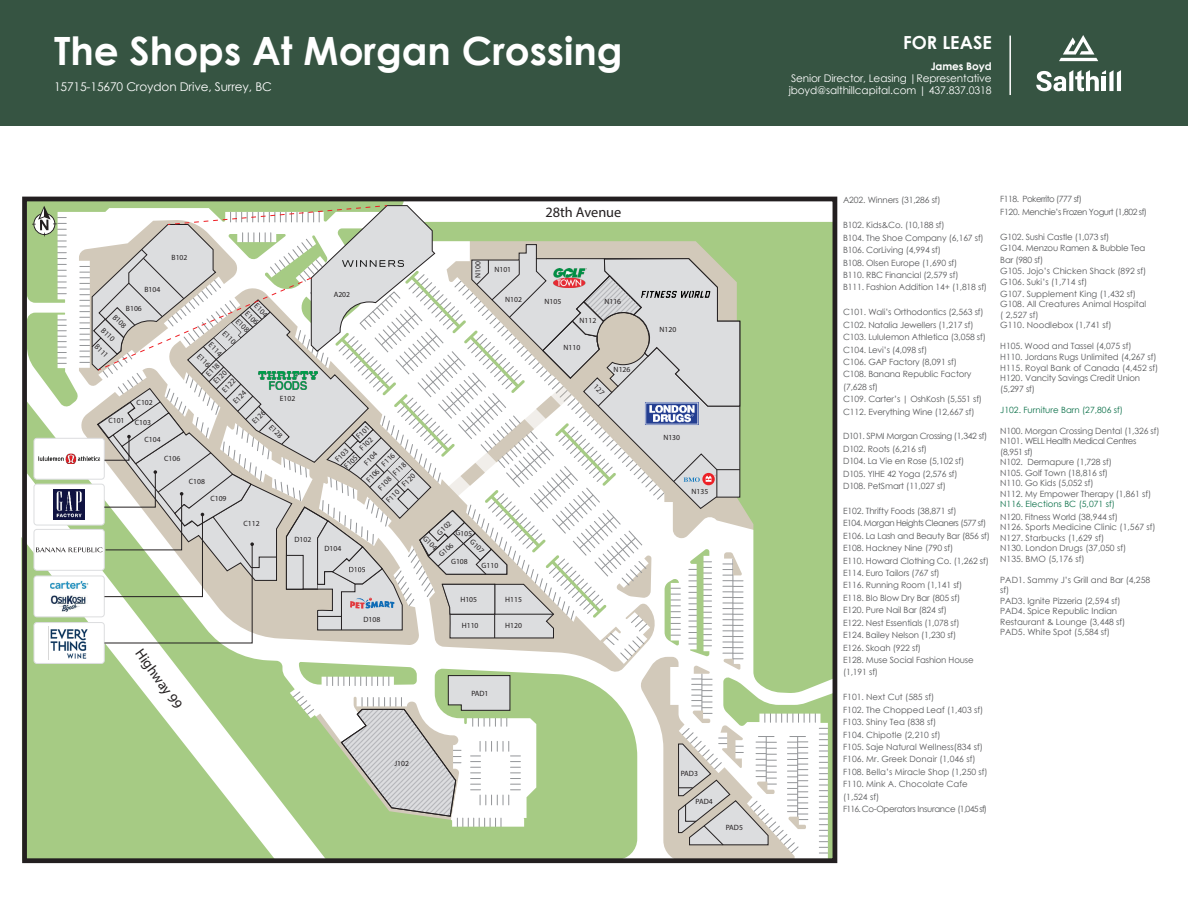
<style>
.page{position:relative;width:1188px;height:918px;background:#fff}
.page>*{position:absolute;margin:0;border:0;box-sizing:border-box;transform-origin:0 0}
.t1{font:700 39px "Century Gothic";color:#fff}
.t2{font:700 18px "Century Gothic";color:#fff}
.t3{font:14.4px "Myriad Pro";color:#231f20}
.t4{font:12px "Century Gothic";letter-spacing:-.01em;color:#fff}
.t5{font:10.5px "Century Gothic";letter-spacing:-.01em;color:#fff}
.t6{font:700 10.5px "Century Gothic";letter-spacing:-.01em;color:#fff}
.t7{font:8.55px/12.5px "Century Gothic";letter-spacing:-.015em;color:#57585a}
.t8{font:8.55px/12.5px "Century Gothic";letter-spacing:-.055em;color:#57585a}
.t9{font:8.55px "Century Gothic";color:#0c7049}
.t10{font:7.65px/12px "Myriad Pro";color:#231f20}
.s1{color:#0c7049}
</style>
<div class="page">
<div style="left:0;top:0;width:1188px;height:125px;background:#365442"></div>
<hr style="left:1009px;top:36px;width:2px;height:59px;background:#fff">
<svg style="left:1059px;top:35px;width:39px;height:26px"></svg>
<svg style="left:1036px;top:70px;width:85px;height:21px"></svg>
<svg style="left:27px;top:198px;width:808px;height:664px"></svg>
<p class="t1" style="left:54px;top:21px;width:570px">The Shops At Morgan Crossing</p>
<p class="t4" style="left:54px;top:78px;width:219px">15715-15670 Croydon Drive, Surrey, BC</p>
<p class="t3" style="left:545px;top:203px;width:77px">28th Avenue</p>
<p class="t10" style="left:172px;top:252px;width:17px">B102</p>
<p class="t10" style="left:144px;top:283px;width:17px">B104</p>
<p class="t10" style="left:126px;top:302px;width:17px">B106</p>
<p class="t10" style="left:118px;top:311px;width:17px;rotate:45deg">B108</p>
<p class="t10" style="left:107px;top:325px;width:17px;rotate:45deg">B110</p>
<p class="t10" style="left:100px;top:341px;width:17px;rotate:45deg">B111</p>
<p class="t10" style="left:108px;top:415px;width:18px">C101</p>
<p class="t10" style="left:137px;top:396px;width:18px">C102</p>
<p class="t10" style="left:135px;top:417px;width:18px">C103</p>
<p class="t10" style="left:144px;top:433px;width:18px">C104</p>
<p class="t10" style="left:164px;top:452px;width:18px">C106</p>
<p class="t10" style="left:258px;top:299px;width:19px;text-align:center;rotate:45deg">E104<br>E106<br>E108</p>
<p class="t10" style="left:228px;top:328px;width:17px;rotate:45deg">E110</p>
<p class="t10" style="left:215px;top:338px;width:17px;line-height:16px;rotate:45deg">E114<br>E116</p>
<p class="t10" style="left:204px;top:371px;width:17px;line-height:10.5px;rotate:-45deg">E118<br>E120</p>
<p class="t10" style="left:217px;top:386px;width:18px;line-height:15.9px;rotate:-45deg">E122<br>E124</p>
<p class="t10" style="left:280px;top:393px;width:17px">E102</p>
<p class="t10" style="left:249px;top:418px;width:17px;rotate:-45deg">E126</p>
<p class="t10" style="left:275px;top:422px;width:17px;rotate:45deg">E128</p>
<p class="t10" style="left:189px;top:475px;width:18px">C108</p>
<p class="t10" style="left:210px;top:493px;width:18px">C109</p>
<p class="t10" style="left:244px;top:517px;width:18px">C112</p>
<p class="t10" style="left:295px;top:533px;width:18px">D102</p>
<p class="t3" style="left:146px;top:645px;width:72px;rotate:55deg">Highway 99</p>
<p class="t10" style="left:334px;top:289px;width:18px">A202</p>
<p class="t10" style="left:353px;top:433px;width:17px;rotate:-45deg">F101</p>
<p class="t10" style="left:356px;top:445px;width:17px;rotate:-45deg">F102</p>
<p class="t10" style="left:332px;top:456px;width:19px;line-height:11.2px;rotate:-45deg">F103<br>F105</p>
<p class="t10" style="left:361px;top:459px;width:17px;rotate:-45deg">F104</p>
<p class="t10" style="left:363px;top:477px;width:39px;rotate:-45deg">F106 F116</p>
<p class="t10" style="left:390px;top:470px;width:17px;rotate:-45deg">F118</p>
<p class="t10" style="left:372px;top:486px;width:20px;line-height:14.5px;text-align:center;rotate:-45deg">F108<br>F110</p>
<p class="t10" style="left:399px;top:481px;width:17px;rotate:-45deg">F120</p>
<p class="t10" style="left:472px;top:278px;width:18px;rotate:-90deg">N100</p>
<p class="t10" style="left:494px;top:264px;width:18px">N101</p>
<p class="t10" style="left:505px;top:293px;width:18px">N102</p>
<p class="t10" style="left:544px;top:295px;width:18px">N105</p>
<p class="t10" style="left:604px;top:295px;width:18px">N116</p>
<p class="t10" style="left:580px;top:315px;width:18px">N112</p>
<p class="t10" style="left:564px;top:341px;width:18px">N110</p>
<p class="t10" style="left:614px;top:363px;width:18px">N126</p>
<p class="t10" style="left:324px;top:542px;width:18px">D104</p>
<p class="t10" style="left:363px;top:613px;width:18px">D108</p>
<p class="t10" style="left:434px;top:529px;width:18px;rotate:-43deg">G102</p>
<p class="t10" style="left:456px;top:527px;width:18px;rotate:3deg">G105</p>
<p class="t10" style="left:429px;top:533px;width:18px;rotate:45deg">G104</p>
<p class="t10" style="left:476px;top:536px;width:18px;rotate:45deg">G107</p>
<p class="t10" style="left:482px;top:559px;width:18px">G110</p>
<p class="t10" style="left:436px;top:551px;width:18px;rotate:-41deg">G106</p>
<p class="t10" style="left:451px;top:555px;width:18px">G108</p>
<p class="t10" style="left:460px;top:593px;width:18px">H105</p>
<p class="t10" style="left:505px;top:593px;width:18px">H115</p>
<p class="t10" style="left:462px;top:619px;width:18px">H110</p>
<p class="t10" style="left:505px;top:619px;width:18px">H120</p>
<p class="t10" style="left:471px;top:687px;width:19px">PAD1</p>
<p class="t10" style="left:394px;top:758px;width:16px">J102</p>
<p class="t10" style="left:659px;top:324px;width:18px">N120</p>
<p class="t10" style="left:663px;top:431px;width:18px">N130</p>
<p class="t10" style="left:691px;top:485px;width:18px">N135</p>
<p class="t10" style="left:681px;top:767px;width:19px">PAD3</p>
<p class="t10" style="left:696px;top:795px;width:19px">PAD4</p>
<p class="t10" style="left:726px;top:821px;width:19px">PAD5</p>
<p class="t2" style="left:903px;top:29px;width:90px">FOR LEASE</p>
<p class="t6" style="left:931px;top:58px;width:63px">James Boyd</p>
<p class="t5" style="left:791px;top:70px;width:202px">Senior Director, Leasing |Representative</p>
<p class="t5" style="left:789px;top:82px;width:204px">jboyd@salthillcapital.com | 437.837.0318</p>
<p class="t7" style="left:843px;top:194px;width:99px">A202. Winners (31,286 sf)</p>
<p class="t7" style="left:843px;top:219px;width:146px">B102. Kids&amp;Co. (10,188 sf)<br>B104. The Shoe Company (6,167 sf)<br>B106. CorLiving (4,994 sf)<br>B108. Olsen Europe (1,690 sf)<br>B110. RBC Financial (2,579 sf)<br>B111. Fashion Addition 14+ (1,818 sf)</p>
<p class="t7" style="left:843px;top:306px;width:144px">C101. Wali’s Orthodontics (2,563 sf)<br>C102. Natalia Jewellers (1,217 sf)<br>C103. Lululemon Athletica (3,058 sf)<br>C104. Levi’s (4,098 sf)<br>C106. GAP Factory (8,091 sf)<br>C108. Banana Republic Factory (7,628 sf)<br>C109. Carter’s | OshKosh (5,551 sf)<br>C112. Everything Wine (12,667 sf)</p>
<p class="t7" style="left:843px;top:430px;width:146px">D101. SPMI Morgan Crossing (1,342 sf)<br>D102. Roots (6,216 sf)<br>D104. La Vie en Rose (5,102 sf)<br>D105. YIHE 42 Yoga (2,576 sf)<br>D108. PetSmart (11,027 sf)</p>
<p class="t7" style="left:843px;top:505px;width:148px">E102. Thrifty Foods (38,871 sf)<br>E104. Morgan Heights Cleaners (577 sf)<br>E106. La Lash and Beauty Bar (856 sf)<br>E108. Hackney Nine (790 sf)<br>E110. Howard Clothing Co. (1,262 sf)<br>E114. Euro Tailors (767 sf)<br>E116. Running Room (1,141 sf)<br>E118. Blo Blow Dry Bar (805 sf)<br>E120. Pure Nail Bar (824 sf)<br>E122. Nest Essentials (1,078 sf)<br>E124. Bailey Nelson (1,230 sf)<br>E126. Skoah (922 sf)<br>E128. Muse Social Fashion House (1,191 sf)</p>
<p class="t7" style="left:843px;top:691px;width:146px">F101. Next Cut (585 sf)<br>F102. The Chopped Leaf (1,403 sf)<br>F103. Shiny Tea (838 sf)<br>F104. Chipotle (2,210 sf)<br>F105. Saje Natural Wellness(834 sf)<br>F106. Mr. Greek Donair (1,046 sf)<br>F108. Bella’s Miracle Shop (1,250 sf)<br>F110. Mink A. Chocolate Cafe (1,524 sf)<br>F116. Co-Operators Insurance (1,045 sf)</p>
<p class="t8" style="left:1000px;top:193px;width:148px">F118. Pokerrito (777 sf)<br>F120. Menchie’s Frozen Yogurt (1,802 sf)</p>
<p class="t7" style="left:1000px;top:231px;width:148px;line-height:11.4px">G102. Sushi Castle (1,073 sf)<br>G104. Menzou Ramen &amp; Bubble Tea<br>Bar (980 sf)<br>G105. Jojo’s Chicken Shack (892 sf)<br>G106. Suki’s (1,714 sf)<br>G107. Supplement King (1,432 sf)</p>
<p class="t7" style="left:1000px;top:299px;width:148px;line-height:10.5px">G108. All Creatures Animal Hospital ( 2,527 sf)<br>G110. Noodlebox (1,741 sf)</p>
<p class="t7" style="left:1000px;top:341px;width:160px;line-height:10.5px">H105. Wood and Tassel (4,075 sf)<br>H110. Jordans Rugs Unlimited (4,267 sf)<br>H115. Royal Bank of Canada (4,452 sf)<br>H120. Vancity Savings Credit Union (5,297 sf)</p>
<p class="t9" style="left:1000px;top:403px;width:124px">J102. Furniture Barn (27,806 sf)</p>
<p class="t7" style="left:1000px;top:425px;width:161px;line-height:10.5px">N100. Morgan Crossing Dental (1,326 sf)<br>N101. WELL Health Medical Centres (8,951 sf)<br>N102. Dermapure (1,728 sf)<br>N105. Golf Town (18,816 sf)<br>N110. Go Kids (5,052 sf)<br>N112. My Empower Therapy (1,861 sf)<br><span class="s1">N116. Elections BC (5,071 sf)</span></p>
<p class="t7" style="left:1000px;top:511px;width:157px;line-height:10.5px">N120. Fitness World (38,944 sf)<br>N126. Sports Medicine Clinic (1,567 sf)<br>N127. Starbucks (1,629 sf)<br>N130. London Drugs (37,050 sf)<br>N135. BMO (5,176 sf)</p>
<p class="t7" style="left:1000px;top:574px;width:151px;line-height:10.5px">PAD1. Sammy J’s Grill and Bar (4,258 sf)<br>PAD3. Ignite Pizzeria (2,594 sf)<br>PAD4. Spice Republic Indian<br>Restaurant &amp; Lounge (3,448 sf)<br>PAD5. White Spot (5,584 sf)</p>
</div>
